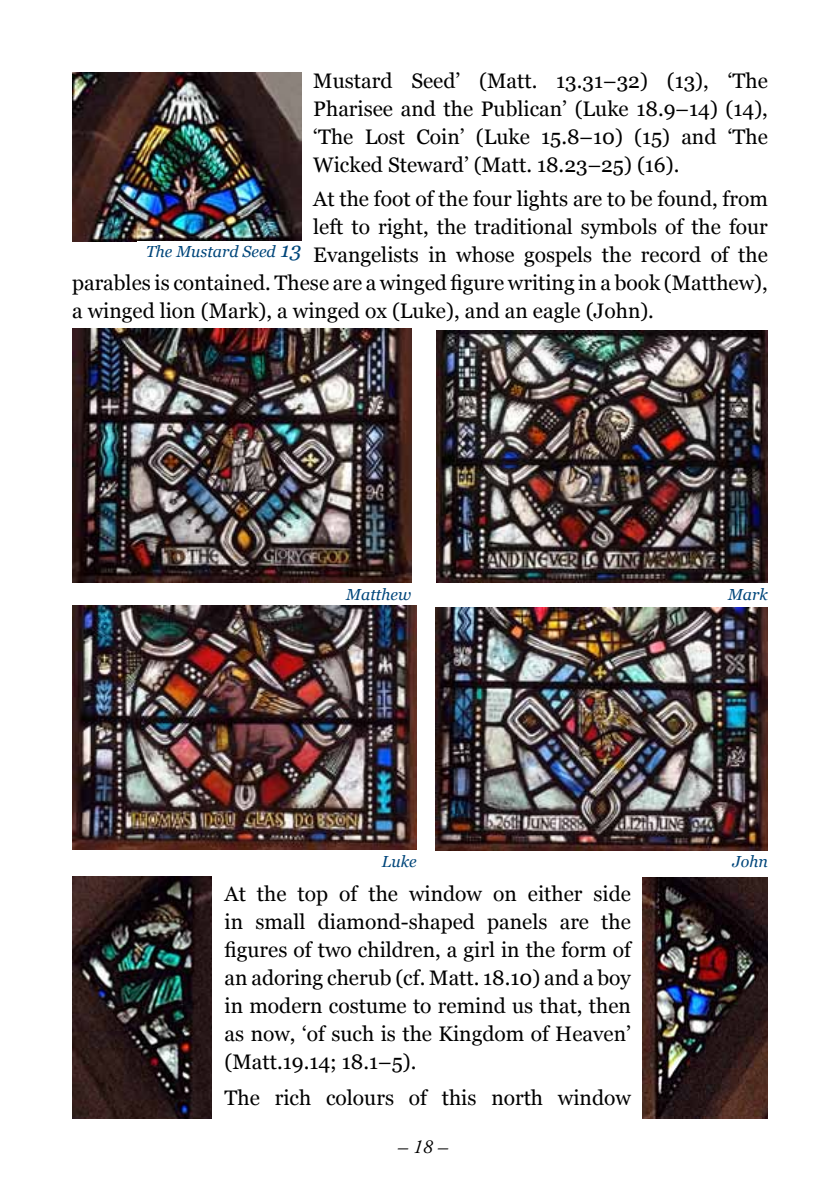
<style>
.page{position:relative;width:840px;height:1191px;background:#fff}
.page>*{position:absolute;margin:0;border:0;box-sizing:border-box;transform-origin:0 0}
.t1{font:21px/28px "Georgia";color:#000;text-align:justify}
.t2{font:italic 20px "Adobe Garamond Pro";color:#000}
.t3{font:italic 16px "Georgia";color:#00467b}
.s1{font-size:21px}
</style>
<div class="page">
<img style="left:72px;top:605px;width:344px;height:244px">
<img style="left:436px;top:330px;width:331px;height:253px">
<img style="left:72px;top:329px;width:339px;height:253px">
<img style="left:435px;top:607px;width:332px;height:243px">
<img style="left:72px;top:876px;width:140px;height:243px">
<img style="left:642px;top:877px;width:125px;height:242px">
<img style="left:72px;top:72px;width:230px;height:169px">
<p class="t1" style="left:313px;top:67px;width:456px">Mustard Seed’ (Matt. 13.31–32) (13), ‘The Pharisee and the Publican’ (Luke 18.9–14) (14), ‘The Lost Coin’ (Luke 15.8–10) (15) and ‘The Wicked Steward’ (Matt. 18.23–25) (16).</p>
<p class="t1" style="left:313px;top:185px;width:456px">At the foot of the four lights are to be found, from</p>
<p class="t1" style="left:313px;top:213px;width:456px">left to right, the traditional symbols of the four</p>
<p class="t1" style="left:313px;top:241px;width:456px">Evangelists in whose gospels the record of the</p>
<p class="t1" style="left:72px;top:269px;width:697px">parables is contained. These are a winged figure writing in a book (Matthew),</p>
<p class="t1" style="left:72px;top:297px;width:583px">a winged lion (Mark), a winged ox (Luke), and an eagle (John).</p>
<p class="t3" style="left:146px;top:241px;width:157px">The Mustard Seed <span class="s1">13</span></p>
<p class="t3" style="left:346px;top:584px;width:66px">Matthew</p>
<p class="t3" style="left:727px;top:584px;width:41px">Mark</p>
<p class="t3" style="left:382px;top:851px;width:36px">Luke</p>
<p class="t1" style="left:224px;top:879px;width:407px">At the top of the window on either side in small diamond-shaped panels are the figures of two children, a girl in the form of an adoring cherub (cf. Matt. 18.10) and a boy in modern costume to remind us that, then as now, ‘of such is the Kingdom of Heaven’ (Matt.19.14; 18.1–5).</p>
<p class="t1" style="left:224px;top:1084px;width:407px">The rich colours of this north window</p>
<p class="t2" style="left:397px;top:1134px;width:51px">– 18 –</p>
<p class="t3" style="left:732px;top:851px;width:37px">John</p>
</div>
